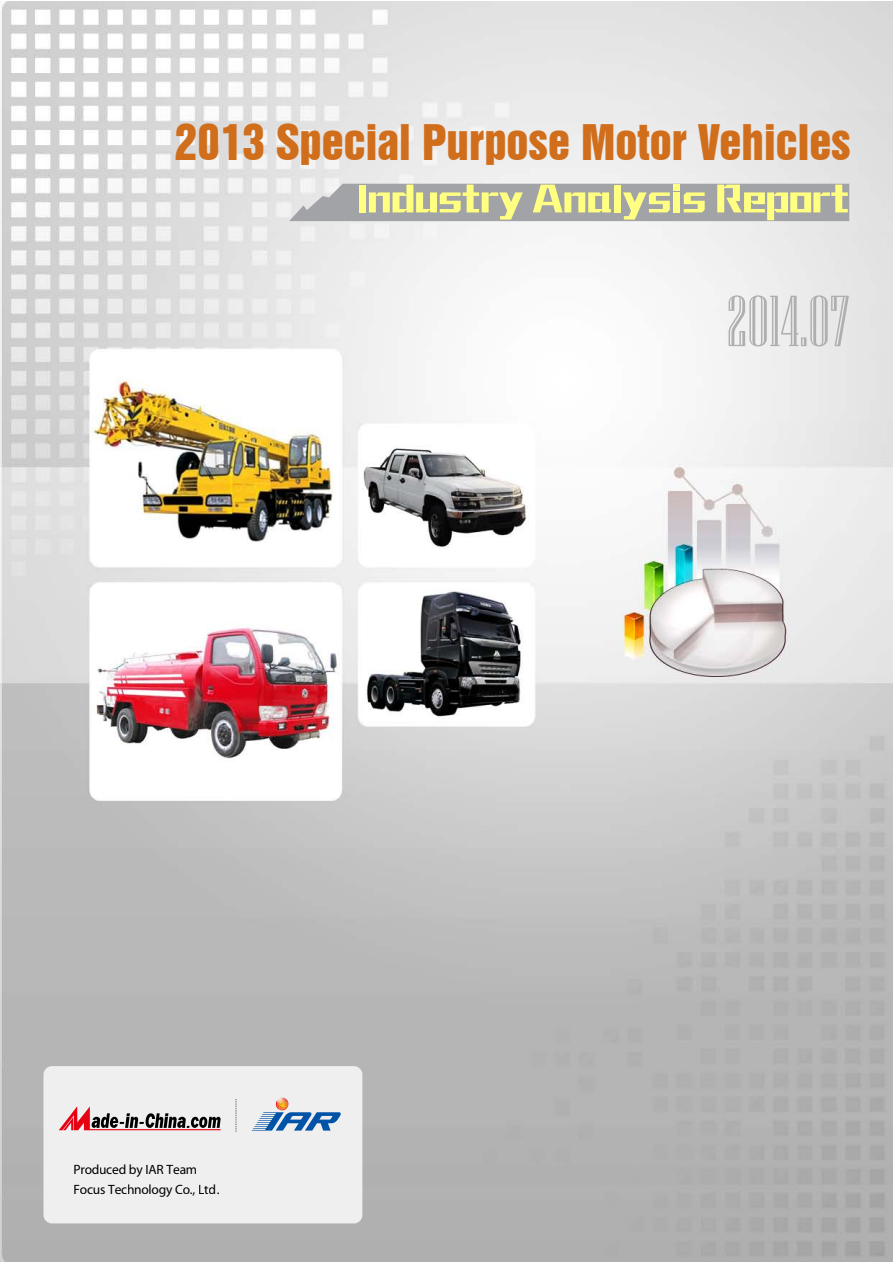
<style>
.page{position:relative;width:893px;height:1263px;background:#fff}
.page>*{position:absolute;margin:0;border:0;box-sizing:border-box;transform-origin:0 0}
.t1{font:72px "Niagara Engraved";color:#afafaf}
.t2{font:45px "Swiss 921 BT Regular A";color:#d06e1c}
.t3{font:13.5px/19.5px "Myriad Pro";letter-spacing:-.015em;color:#000}
</style>
<div class="page">
<img style="left:0;top:1px;width:893px;height:1260px">
<div style="left:43px;top:1066px;width:319px;height:157px;background:#efefef;border-radius:9px"></div>
<svg style="left:253px;top:1097px;width:88px;height:33px"></svg>
<svg style="left:59px;top:1106px;width:162px;height:24px"></svg>
<svg style="left:236px;top:1099px;width:1px;height:33px"></svg>
<svg style="left:289px;top:184px;width:560px;height:37px;background:#c3c49d"></svg>
<h2 class="t2" style="left:175px;top:113px;width:677px">2013 Special Purpose Motor Vehicles</h2>
<p class="t3" style="left:74px;top:1160px;width:147px">Produced by IAR Team<br>Focus Technology Co., Ltd.</p>
<h1 class="t1" style="left:726px;top:283px;width:125px">2014.07</h1>
</div>
